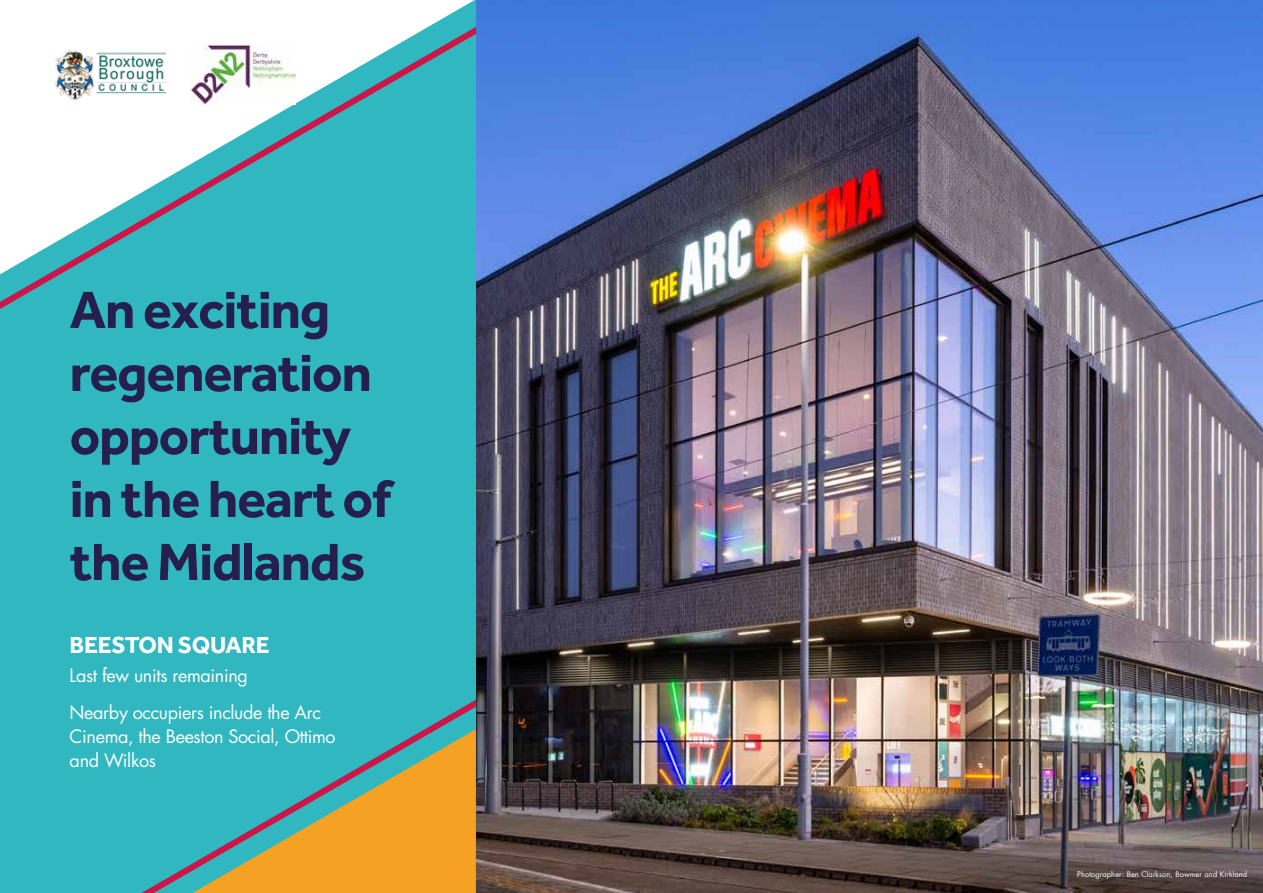
<style>
.page{position:relative;width:1263px;height:893px;background:#fff}
.page>*{position:absolute;margin:0;border:0;box-sizing:border-box;transform-origin:0 0}
.Body_Copy{font:700 54px/63px "Effra";letter-spacing:-.02em;color:#251f4e}
.Big_Subheading{font:700 24px "Effra";letter-spacing:-.01em;color:#fff}
.Body_Copy-2{font:18px/24px "Futura";letter-spacing:-.02em;color:#fff}
.Body_Copy-3{font:7.5px "Futura";letter-spacing:.01em;color:#fff}
</style>
<div class="page">
<img style="left:476px;top:0;width:787px;height:893px">
<div style="left:0;top:0;width:476px;height:893px;background:#30b7c0"></div>
<svg style="left:141px;top:699px;width:335px;height:194px"></svg>
<svg style="left:192px;top:729px;width:284px;height:164px"></svg>
<svg style="left:0;top:0;width:475px;height:274px"></svg>
<img style="left:190px;top:45px;width:106px;height:60px">
<div style="left:51px;top:45px;width:121px;height:60px;background:#fff"></div>
<img style="left:55px;top:50px;width:110px;height:51px">
<p class="Body_Copy" style="left:70px;top:277px;width:323px">An exciting regeneration opportunity in the heart of the Midlands</p>
<p class="Big_Subheading" style="left:70px;top:630px;width:201px">BEESTON SQUARE</p>
<p class="Body_Copy-2" style="left:70px;top:663px;width:180px">Last few units remaining</p>
<p class="Body_Copy-2" style="left:70px;top:700px;width:268px">Nearby occupiers include the Arc<br>Cinema, the Beeston Social, Ottimo and Wilkos</p>
<p class="Body_Copy-3" style="left:1077px;top:869px;width:172px">Photographer: Ben Clarkson, Bowmer and Kirkland</p>
</div>
